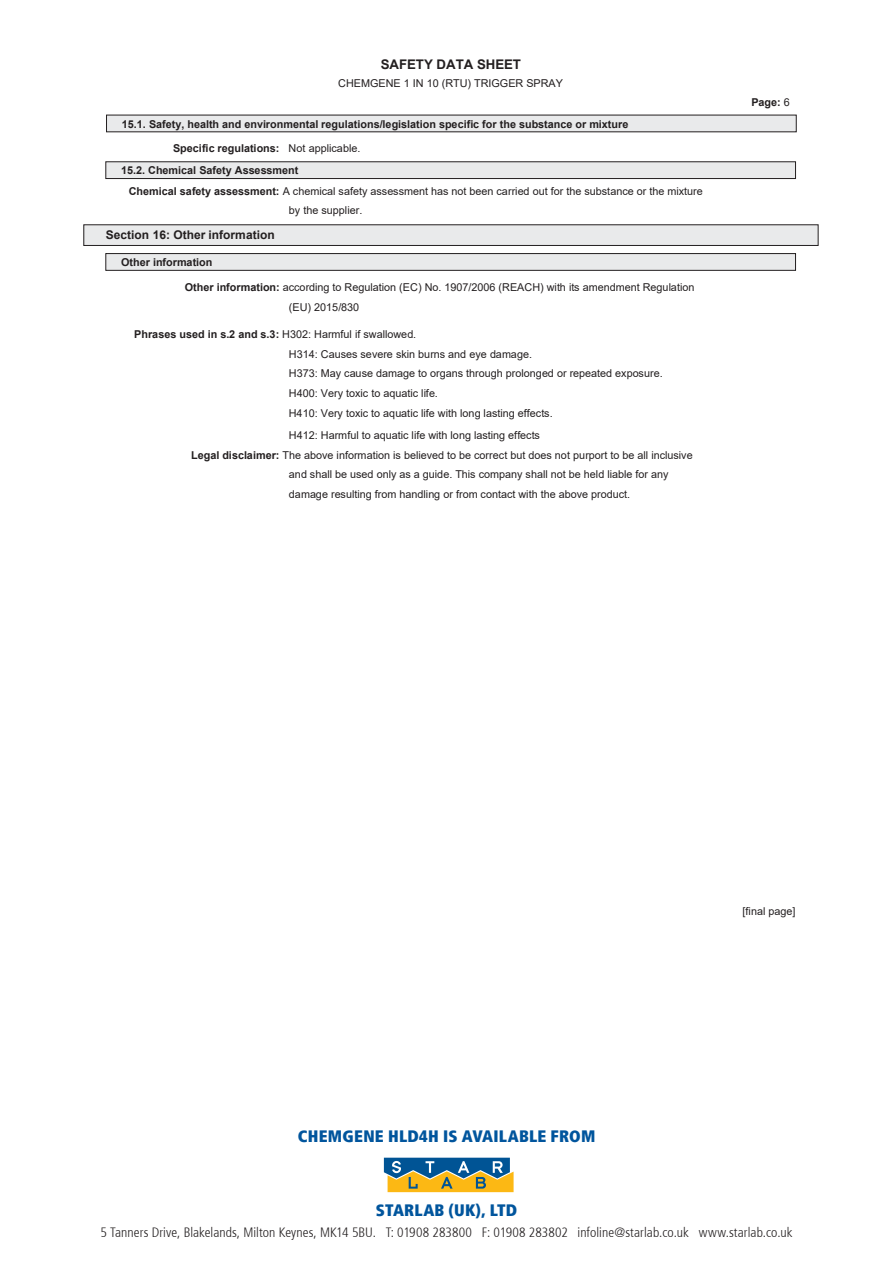
<style>
.page{position:relative;width:893px;height:1263px;background:#fff}
.page>*{position:absolute;margin:0;border:0;box-sizing:border-box;transform-origin:0 0}
.t1{font:900 condensed 16.5px "Frutiger";letter-spacing:.015em;color:#01559d}
.t2{font:300 condensed 13.5px "Frutiger";letter-spacing:.005em;color:#231f20}
.t3{font:700 13.2px "Arial";letter-spacing:-.005em;color:#231f20}
.t4{font:700 12px "Arial";color:#231f20}
.t5{font:10.8px/19.8px "Arial";letter-spacing:.005em;color:#231f20}
.t6{font:700 10.8px "Arial";color:#231f20}
.s1{font-weight:400}
.s2{font-weight:700}
</style>
<div class="page">
<div style="left:107px;top:115px;width:689px;height:17px;background:#e9eaeb"></div>
<div style="left:84px;top:225px;width:734px;height:20px;background:#e9eaeb"></div>
<div style="left:84px;top:225px;width:734px;height:21px;border:1px solid #231f20"></div>
<div style="left:106px;top:162px;width:689px;height:17px;background:#e9eaeb"></div>
<div style="left:106px;top:162px;width:690px;height:17px;border:1px solid #231f20"></div>
<div style="left:106px;top:254px;width:689px;height:16px;background:#e9eaeb"></div>
<div style="left:106px;top:253px;width:690px;height:18px;border:1px solid #231f20"></div>
<svg style="left:383px;top:1157px;width:131px;height:36px;background:#8d9671"></svg>
<p class="t3" style="left:381px;top:57px;width:142px">SAFETY DATA SHEET</p>
<p class="t5" style="left:338px;top:73px;width:226px">CHEMGENE 1 IN 10 (RTU) TRIGGER SPRAY</p>
<p class="t6" style="left:122px;top:118px;width:508px">15.1. Safety, health and environmental regulations/legislation specific for the substance or mixture</p>
<p class="t6" style="left:173px;top:143px;width:189px">Specific regulations: <span class="s1">Not applicable.</span></p>
<p class="t5" style="left:289px;top:181px;width:415px;text-indent:-160px"><span class="s2">Chemical safety assessment:</span> A chemical safety assessment has not been carried out for the substance or the mixture by the supplier.</p>
<p class="t6" style="left:121px;top:165px;width:179px">15.2. Chemical Safety Assessment</p>
<p class="t4" style="left:106px;top:229px;width:170px">Section 16: Other information</p>
<p class="t6" style="left:121px;top:256px;width:93px">Other information</p>
<p class="t5" style="left:289px;top:277px;width:407px;text-indent:-104px"><span class="s2">Other information:</span> according to Regulation (EC) No. 1907/2006 (REACH) with its amendment Regulation (EU) 2015/830</p>
<p class="t5" style="left:289px;top:324px;width:375px;text-indent:-155px"><span class="s2">Phrases used in s.2 and s.3:</span> H302: Harmful if swallowed.<br>H314: Causes severe skin burns and eye damage.<br>H373: May cause damage to organs through prolonged or repeated exposure.<br>H400: Very toxic to aquatic life.<br>H410: Very toxic to aquatic life with long lasting effects.</p>
<p class="t5" style="left:289px;top:425px;width:253px">H412: Harmful to aquatic life with long lasting effects</p>
<p class="t5" style="left:191px;top:445px;width:503px"><span class="s2">Legal disclaimer:</span> The above information is believed to be correct but does not purport to be all inclusive</p>
<p class="t5" style="left:289px;top:465px;width:381px">and shall be used only as a guide. This company shall not be held liable for any</p>
<p class="t5" style="left:289px;top:484px;width:343px">damage resulting from handling or from contact with the above product.</p>
<p class="t6" style="left:751px;top:97px;width:40px">Page: <span class="s1">6</span></p>
<h1 class="t1" style="left:298px;top:1126px;width:299px">CHEMGENE HLD4H IS AVAILABLE FROM</h1>
<p class="t5" style="left:742px;top:901px;width:54px">[final page]</p>
<h1 class="t1" style="left:376px;top:1200px;width:143px">STARLAB (UK), LTD</h1>
<p class="t2" style="left:100px;top:1225px;width:694px">5 Tanners Drive, Blakelands, Milton Keynes, MK14 5BU. T: 01908 283800 F: 01908 283802 infoline@starlab.co.uk www.starlab.co.uk</p>
</div>
